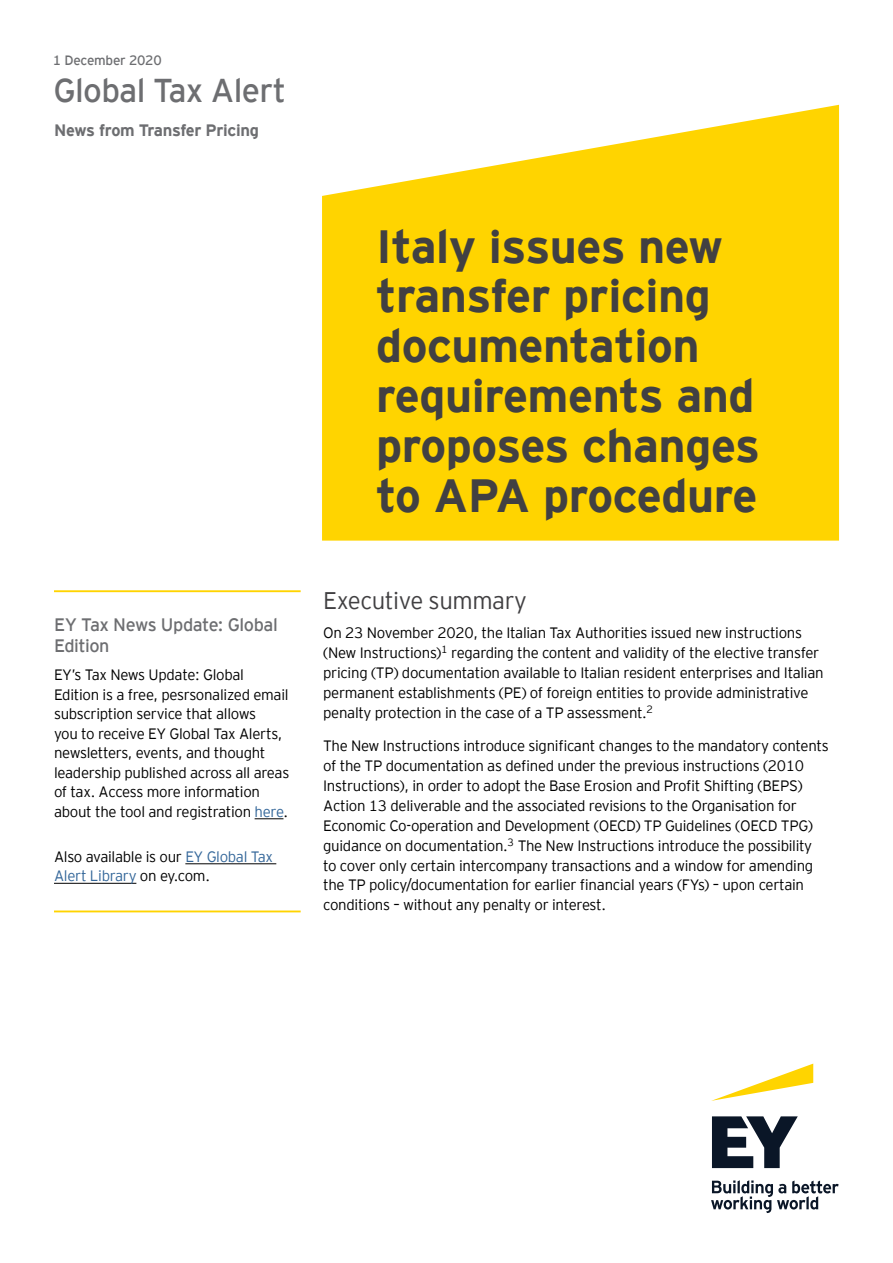
<style>
.page{position:relative;width:893px;height:1263px;background:#fff}
.page>*{position:absolute;margin:0;border:0;box-sizing:border-box;transform-origin:0 0}
.t1{font:700 46.5px/49.9px "EY Interstate";letter-spacing:-.01em;color:#414042}
.t2{font:33px "EY Interstate";letter-spacing:-.02em;color:#6d6e71}
.t3{font:300 24px "EY Interstate";letter-spacing:-.02em;color:#414042}
.t4{font:18px/21px "EY Interstate";letter-spacing:-.025em;color:#6d6e71}
.t5{font:700 16.5px "EY Interstate";letter-spacing:-.02em;color:#6d6e71}
.t6{font:300 15px/19.8px "EY Interstate";letter-spacing:-.02em;color:#000}
.t7{font:13.5px "EY Interstate";letter-spacing:-.02em;color:#6d6e71}
.s1{color:#369}
</style>
<div class="page">
<svg style="left:322px;top:105px;width:517px;height:436px;background:#ffd81a"></svg>
<hr style="left:54px;top:590px;width:247px;height:2px;background:#ffd400">
<svg style="left:255px;top:818px;width:28px;height:1px"></svg>
<hr style="left:185px;top:863px;width:91px;height:1px;background:#000">
<hr style="left:54px;top:883px;width:82px;height:1px;background:#000">
<hr style="left:54px;top:910px;width:247px;height:2px;background:#ffd400">
<svg style="left:711px;top:1063px;width:102px;height:38px"></svg>
<svg style="left:711px;top:1116px;width:128px;height:97px"></svg>
<p class="t7" style="left:53px;top:50px;width:110px">1 December 2020</p>
<h2 class="t2" style="left:53px;top:67px;width:234px">Global Tax Alert</h2>
<p class="t5" style="left:54px;top:118px;width:206px">News from Transfer Pricing</p>
<p class="t4" style="left:54px;top:613px;width:225px">EY Tax News Update: Global<br>Edition</p>
<p class="t6" style="left:54px;top:664px;width:237px">EY’s Tax News Update: Global Edition is a free, pesrsonalized email subscription service that allows<br>you to receive EY Global Tax Alerts, newsletters, events, and thought leadership published across all areas of tax. Access more information about the tool and registration <span class="s1">here</span>.</p>
<p class="t6" style="left:54px;top:846px;width:221px">Also available is our <span class="s1">EY Global Tax<br>Alert Library</span> on ey.com.</p>
<h1 class="t1" style="left:376px;top:218px;width:386px">Italy issues new transfer pricing documentation requirements and proposes changes to APA procedure</h1>
<h3 class="t3" style="left:323px;top:584px;width:205px">Executive summary</h3>
<p class="t6" style="left:323px;top:622px;width:502px">On 23 November 2020, the Italian Tax Authorities issued new instructions (New Instructions)<sup>1</sup> regarding the content and validity of the elective transfer pricing (TP) documentation available to Italian resident enterprises and Italian permanent establishments (PE) of foreign entities to provide administrative penalty protection in the case of a TP assessment.<sup>2</sup></p>
<p class="t6" style="left:323px;top:735px;width:507px">The New Instructions introduce significant changes to the mandatory contents of the TP documentation as defined under the previous instructions (2010<br>Instructions), in order to adopt the Base Erosion and Profit Shifting (BEPS)<br>Action 13 deliverable and the associated revisions to the Organisation for Economic Co-operation and Development (OECD) TP Guidelines (OECD TPG) guidance on documentation.<sup>3</sup> The New Instructions introduce the possibility to cover only certain intercompany transactions and a window for amending the TP policy/documentation for earlier financial years (FYs) – upon certain conditions – without any penalty or interest.</p>
</div>
